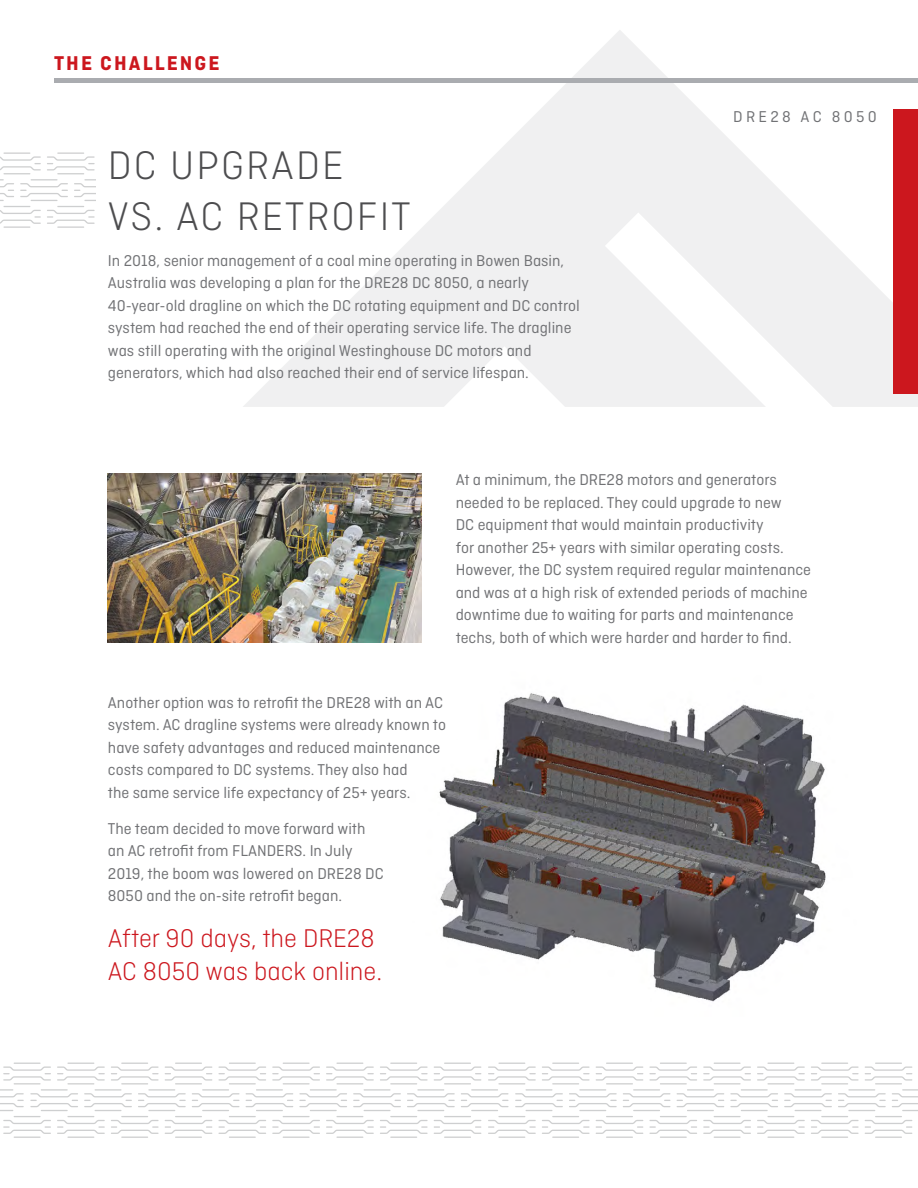
<style>
.page{position:relative;width:918px;height:1188px;background:#fff}
.page>*{position:absolute;margin:0;border:0;box-sizing:border-box;transform-origin:0 0}
.t1{font:300 42px/50.4px "Ciutadella";letter-spacing:.05em;color:#4d4d4f}
.t2{font:300 27px/32.4px "Ciutadella";color:#cc171e}
.t3{font:700 21px "Ciutadella";letter-spacing:.1em;color:#cc171e}
.t4{font:16.5px/22.5px "Ciutadella";color:#717275}
.t5{font:16.5px "Ciutadella";letter-spacing:.2em;color:#717275}
</style>
<div class="page">
<svg style="left:242px;top:30px;width:676px;height:377px"></svg>
<img style="left:439px;top:693px;width:387px;height:309px">
<img style="left:108px;top:473px;width:313px;height:170px">
<hr style="left:54px;top:78px;width:864px;height:4px;background:#aaacb0">
<div style="left:893px;top:110px;width:25px;height:284px;background:#cc171e"></div>
<hr style="left:3px;top:226px;width:27px;height:2px;background:#757779">
<hr style="left:57px;top:226px;width:27px;height:2px;background:#757779">
<hr style="left:3px;top:152px;width:27px;height:2px;background:#757779">
<hr style="left:57px;top:152px;width:27px;height:2px;background:#757779">
<svg style="left:0;top:156px;width:96px;height:68px"></svg>
<hr style="left:498px;top:1083px;width:27px;height:2px;background:#757779">
<svg style="left:488px;top:1063px;width:48px;height:18px"></svg>
<hr style="left:552px;top:1083px;width:27px;height:2px;background:#757779">
<svg style="left:542px;top:1063px;width:48px;height:18px"></svg>
<hr style="left:606px;top:1083px;width:27px;height:2px;background:#757779">
<svg style="left:596px;top:1063px;width:47px;height:18px"></svg>
<hr style="left:660px;top:1083px;width:27px;height:2px;background:#757779">
<svg style="left:649px;top:1063px;width:48px;height:18px"></svg>
<hr style="left:714px;top:1083px;width:27px;height:2px;background:#757779">
<svg style="left:703px;top:1063px;width:48px;height:18px"></svg>
<hr style="left:767px;top:1083px;width:27px;height:2px;background:#757779">
<svg style="left:757px;top:1063px;width:48px;height:18px"></svg>
<hr style="left:821px;top:1083px;width:27px;height:2px;background:#757779">
<svg style="left:811px;top:1063px;width:48px;height:18px"></svg>
<hr style="left:875px;top:1083px;width:27px;height:2px;background:#757779">
<svg style="left:865px;top:1063px;width:47px;height:18px"></svg>
<hr style="left:14px;top:1083px;width:27px;height:2px;background:#757779">
<svg style="left:3px;top:1063px;width:48px;height:18px"></svg>
<hr style="left:67px;top:1083px;width:27px;height:2px;background:#757779">
<svg style="left:57px;top:1063px;width:48px;height:18px"></svg>
<hr style="left:121px;top:1083px;width:27px;height:2px;background:#757779">
<svg style="left:111px;top:1063px;width:48px;height:18px"></svg>
<hr style="left:175px;top:1083px;width:27px;height:2px;background:#757779">
<svg style="left:165px;top:1063px;width:47px;height:18px"></svg>
<hr style="left:229px;top:1083px;width:27px;height:2px;background:#757779">
<svg style="left:218px;top:1063px;width:48px;height:18px"></svg>
<hr style="left:283px;top:1083px;width:27px;height:2px;background:#757779">
<svg style="left:272px;top:1063px;width:48px;height:18px"></svg>
<hr style="left:336px;top:1083px;width:27px;height:2px;background:#757779">
<svg style="left:326px;top:1063px;width:48px;height:18px"></svg>
<hr style="left:390px;top:1083px;width:27px;height:2px;background:#757779">
<svg style="left:380px;top:1063px;width:48px;height:18px"></svg>
<hr style="left:444px;top:1083px;width:27px;height:2px;background:#757779">
<svg style="left:434px;top:1063px;width:47px;height:18px"></svg>
<svg style="left:0;top:1089px;width:918px;height:49px"></svg>
<p class="t3" style="left:54px;top:51px;width:167px">THE CHALLENGE</p>
<h1 class="t1" style="left:108px;top:140px;width:304px">DC UPGRADE<br>VS. AC RETROFIT</h1>
<p class="t4" style="left:108px;top:249px;width:473px">In 2018, senior management of a coal mine operating in Bowen Basin, Australia was developing a plan for the DRE28 DC 8050, a nearly 40-year-old dragline on which the DC rotating equipment and DC control system had reached the end of their operating service life. The dragline was still operating with the original Westinghouse DC motors and generators, which had also reached their end of service lifespan.</p>
<p class="t5" style="left:733px;top:108px;width:145px">DRE28 AC 8050</p>
<p class="t4" style="left:456px;top:469px;width:357px">At a minimum, the DRE28 motors and generators needed to be replaced. They could upgrade to new<br>DC equipment that would maintain productivity<br>for another 25+ years with similar operating costs.<br>However, the DC system required regular maintenance and was at a high risk of extended periods of machine downtime due to waiting for parts and maintenance techs, both of which were harder and harder to find.</p>
<p class="t4" style="left:108px;top:691px;width:340px">Another option was to retrofit the DRE28 with an AC system. AC dragline systems were already known to have safety advantages and reduced maintenance costs compared to DC systems. They also had<br>the same service life expectancy of 25+ years.</p>
<p class="t4" style="left:108px;top:817px;width:277px">The team decided to move forward with an AC retrofit from FLANDERS. In July 2019, the boom was lowered on DRE28 DC 8050 and the on-site retrofit began.</p>
<h2 class="t2" style="left:108px;top:922px;width:276px">After 90 days, the DRE28<br>AC 8050 was back online.</h2>
</div>
